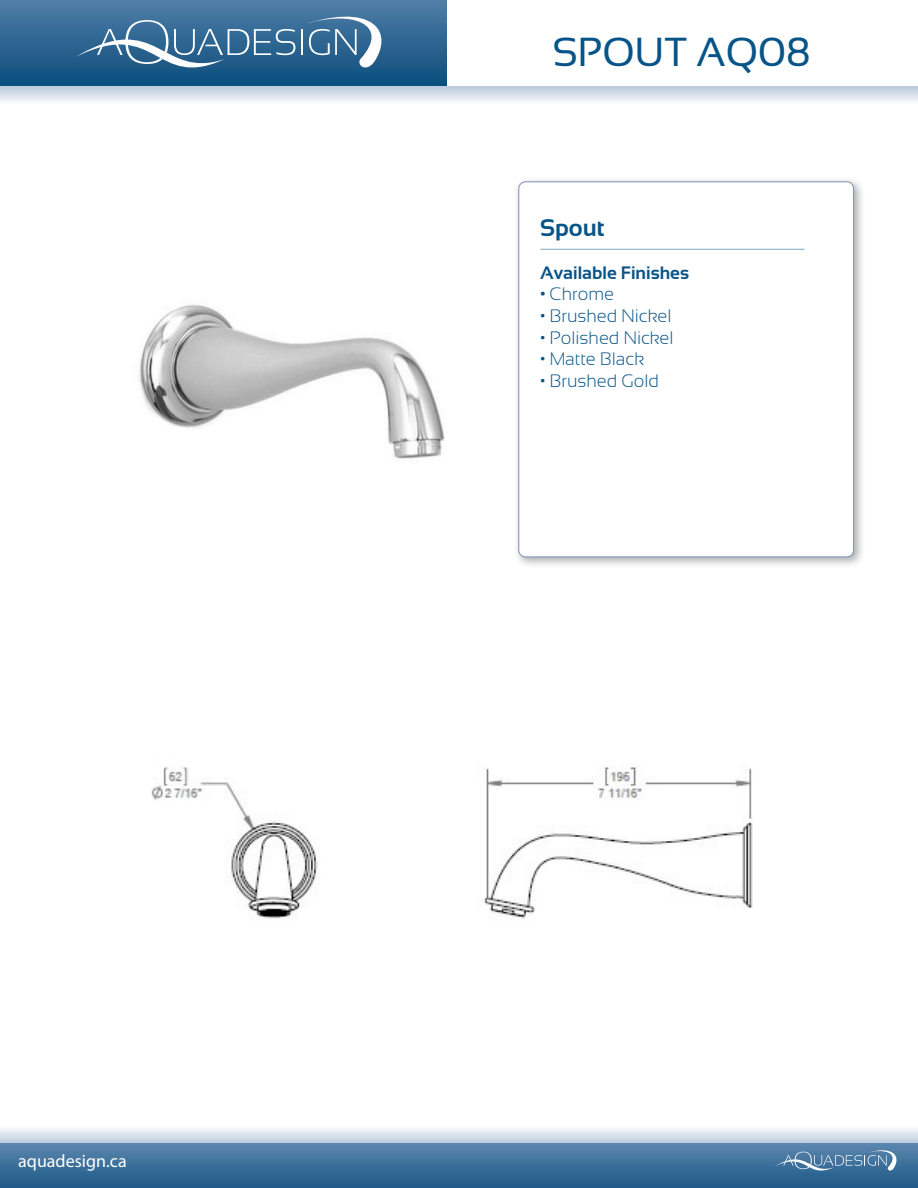
<style>
.page{position:relative;width:918px;height:1188px;background:#fff}
.page>*{position:absolute;margin:0;border:0;box-sizing:border-box;transform-origin:0 0}
.t1{font:40.5px "Sansation";letter-spacing:-.01em;color:#075489}
.t2{font:700 24px "Sansation";color:#075489}
.t3{font:300 18px "Sansation";color:#075489}
.t4{font:700 18px "Sansation";color:#075489}
.t5{font:18px "Myriad Pro";color:#fff}
.s1{font-weight:700}
</style>
<div class="page">
<div style="left:0;top:0;width:447px;height:87px;background:linear-gradient(to bottom,#517ea7,#094d7c)"></div>
<div style="left:0;top:1143px;width:918px;height:45px;background:linear-gradient(to bottom,#5b86ae,#1d5986)"></div>
<svg style="left:775px;top:1150px;width:122px;height:21px;background:#618aae"></svg>
<svg style="left:0;top:87px;width:918px;height:15px;background:#d9e0eb"></svg>
<svg style="left:0;top:1128px;width:918px;height:15px;background:#d9e1eb"></svg>
<hr style="left:301px;top:29px;width:2px;height:26px;background:#fff">
<svg style="left:302px;top:9px;width:89px;height:64px;background:#507ea3"></svg>
<svg style="left:76px;top:8px;width:219px;height:83px;background:#46789e"></svg>
<div style="left:513px;top:176px;width:352px;height:392px;background:#231f20;opacity:.36"></div>
<div style="left:519px;top:182px;width:335px;height:375px;background:#fff;border-radius:7px"></div>
<div style="left:518px;top:181px;width:336px;height:376px;border:1px solid #7f8fb4;border-radius:7px"></div>
<hr style="left:540px;top:249px;width:265px;height:1px;background:#075489">
<img style="left:139px;top:176px;width:375px;height:392px">
<img style="left:151px;top:767px;width:602px;height:152px">
<p class="t5" style="left:18px;top:1150px;width:110px">aquadesign.ca</p>
<p class="t1" style="left:552px;top:29px;width:260px">SPOUT AQ08</p>
<p class="t2" style="left:540px;top:214px;width:66px">Spout</p>
<p class="t4" style="left:540px;top:262px;width:151px">Available Finishes</p>
<p class="t3" style="left:540px;top:284px;width:76px"><span class="s1">•</span> Chrome</p>
<p class="t3" style="left:540px;top:306px;width:133px">• Brushed Nickel</p>
<p class="t3" style="left:540px;top:327px;width:135px">• Polished Nickel</p>
<p class="t3" style="left:540px;top:349px;width:106px">• Matte Black</p>
<p class="t3" style="left:540px;top:370px;width:121px">• Brushed Gold</p>
</div>
